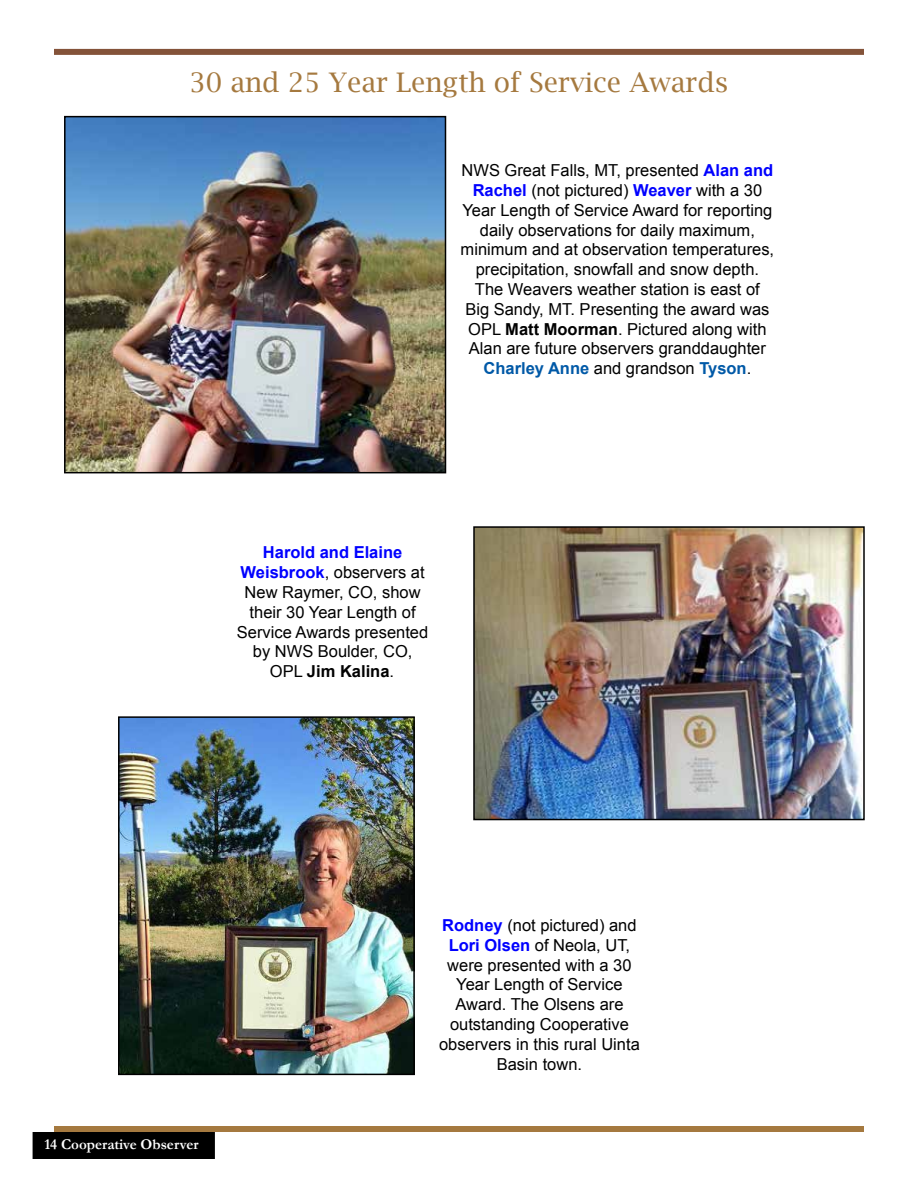
<style>
.page{position:relative;width:918px;height:1188px;background:#fff}
.page>*{position:absolute;margin:0;border:0;box-sizing:border-box;transform-origin:0 0}
.t1{font:27px "Lucida Bright";color:#a5793f}
.t2{font:16.5px/19.8px "Arial";color:#000;text-align:center}
.t3{font:700 15px "Garamond";color:#fff}
.s1{font-weight:700;color:#00f}
.s2{font-weight:700}
.s3{font-weight:700;color:#0059a7}
</style>
<div class="page">
<div style="left:33px;top:1133px;width:181px;height:25px;background:#000"></div>
<div style="left:33px;top:1132px;width:182px;height:27px;border:2px solid #000"></div>
<div style="left:54px;top:1126px;width:810px;height:6px;background:#a5793f"></div>
<div style="left:54px;top:49px;width:810px;height:6px;background:#845339"></div>
<img style="left:476px;top:529px;width:386px;height:288px">
<div style="left:473px;top:526px;width:392px;height:294px;border:2px solid #000"></div>
<img style="left:67px;top:119px;width:376px;height:351px">
<div style="left:64px;top:116px;width:382px;height:357px;border:2px solid #000"></div>
<img style="left:121px;top:719px;width:291px;height:353px">
<div style="left:118px;top:716px;width:297px;height:359px;border:2px solid #000"></div>
<h1 class="t1" style="left:190px;top:67px;width:540px">30 and 25 Year Length of Service Awards</h1>
<p class="t2" style="left:461px;top:161px;width:315px">NWS Great Falls, MT, presented <span class="s1">Alan and Rachel</span> (not pictured) <span class="s1">Weaver</span> with a 30<br>Year Length of Service Award for reporting daily observations for daily maximum, minimum and at observation temperatures, precipitation, snowfall and snow depth.<br>The Weavers weather station is east of<br>Big Sandy, MT. Presenting the award was OPL <span class="s2">Matt Moorman</span>. Pictured along with Alan are future observers granddaughter <span class="s3">Charley Anne</span> and grandson <span class="s3">Tyson</span>.</p>
<p class="t2" style="left:237px;top:543px;width:193px"><span class="s1">Harold and Elaine<br>Weisbrook</span>, observers at<br>New Raymer, CO, show their 30 Year Length of<br>Service Awards presented by NWS Boulder, CO,<br>OPL <span class="s2">Jim Kalina</span>.</p>
<p class="t3" style="left:44px;top:1134px;width:156px">14 Cooperative Observer</p>
<p class="t2" style="left:439px;top:916px;width:202px"><span class="s1">Rodney</span> (not pictured) and<br><span class="s1">Lori Olsen</span> of Neola, UT, were presented with a 30<br>Year Length of Service<br>Award. The Olsens are outstanding Cooperative observers in this rural Uinta<br>Basin town.</p>
</div>
